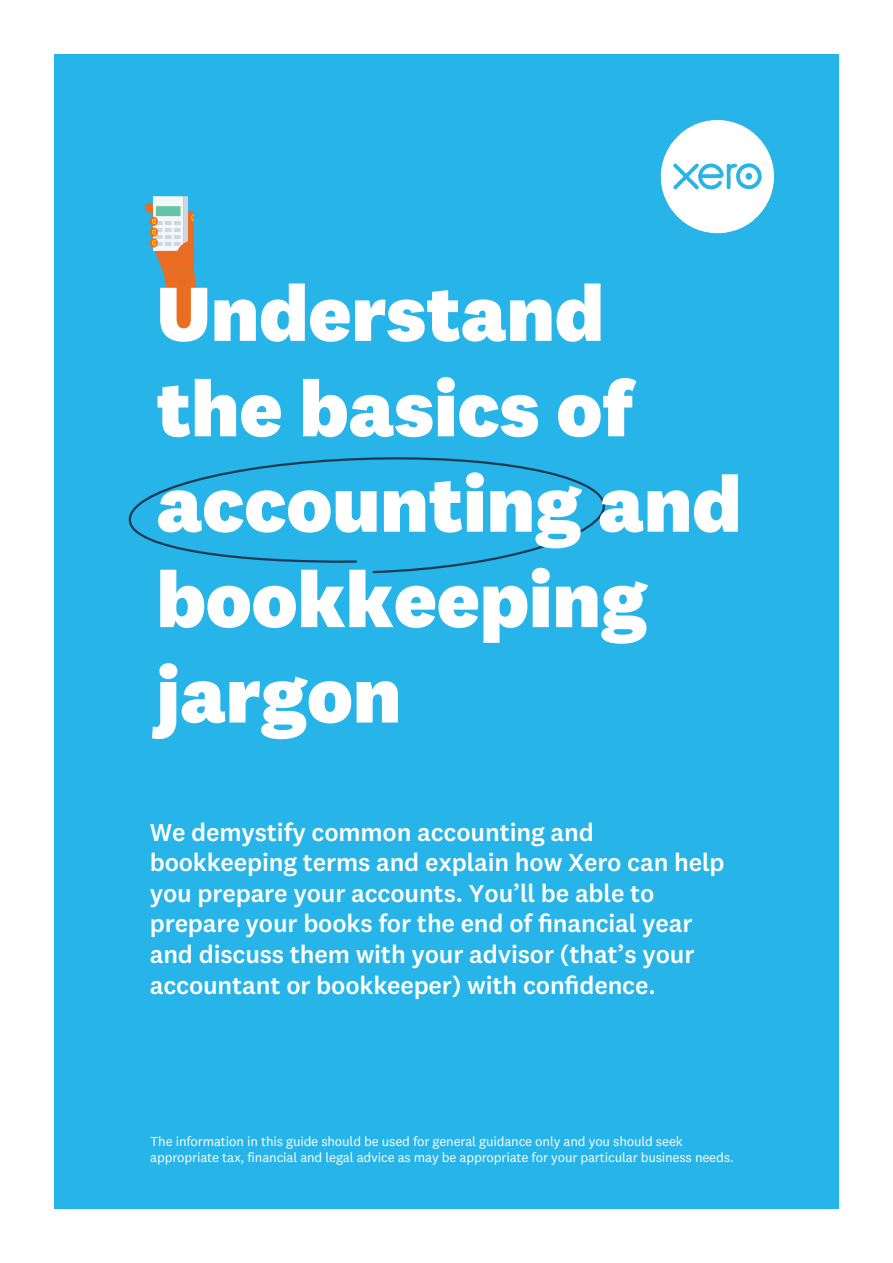
<style>
.page{position:relative;width:893px;height:1263px;background:#fff}
.page>*{position:absolute;margin:0;border:0;box-sizing:border-box;transform-origin:0 0}
.t1{font:800 79.5px/95.4px "National 2";color:#fff}
.t2{font:500 25.5px/30.6px "National 2";letter-spacing:-.005em;color:#fff}
.t3{font:13.5px/16.2px "National 2";letter-spacing:-.015em;color:#fff}
</style>
<div class="page">
<div style="left:54px;top:54px;width:785px;height:1155px;background:#26b4e9"></div>
<img style="left:660px;top:119px;width:115px;height:115px">
<svg style="left:128px;top:457px;width:477px;height:117px"></svg>
<div style="left:153px;top:196px;width:31px;height:55px;background:#f3f7f7"></div>
<div style="left:183px;top:196px;width:5px;height:55px;background:#ccd7e2"></div>
<svg style="left:144px;top:202px;width:57px;height:131px"></svg>
<h1 class="t1" style="left:157px;top:265px;width:586px">Understand the basics of accounting and bookkeeping jargon</h1>
<p class="t2" style="left:150px;top:816px;width:576px">We demystify common accounting and bookkeeping terms and explain how Xero can help you prepare your accounts. You’ll be able to prepare your books for the end of financial year and discuss them with your advisor (that’s your accountant or bookkeeper) with confidence.</p>
<p class="t3" style="left:150px;top:1133px;width:585px">The information in this guide should be used for general guidance only and you should seek appropriate tax, financial and legal advice as may be appropriate for your particular business needs.</p>
</div>
